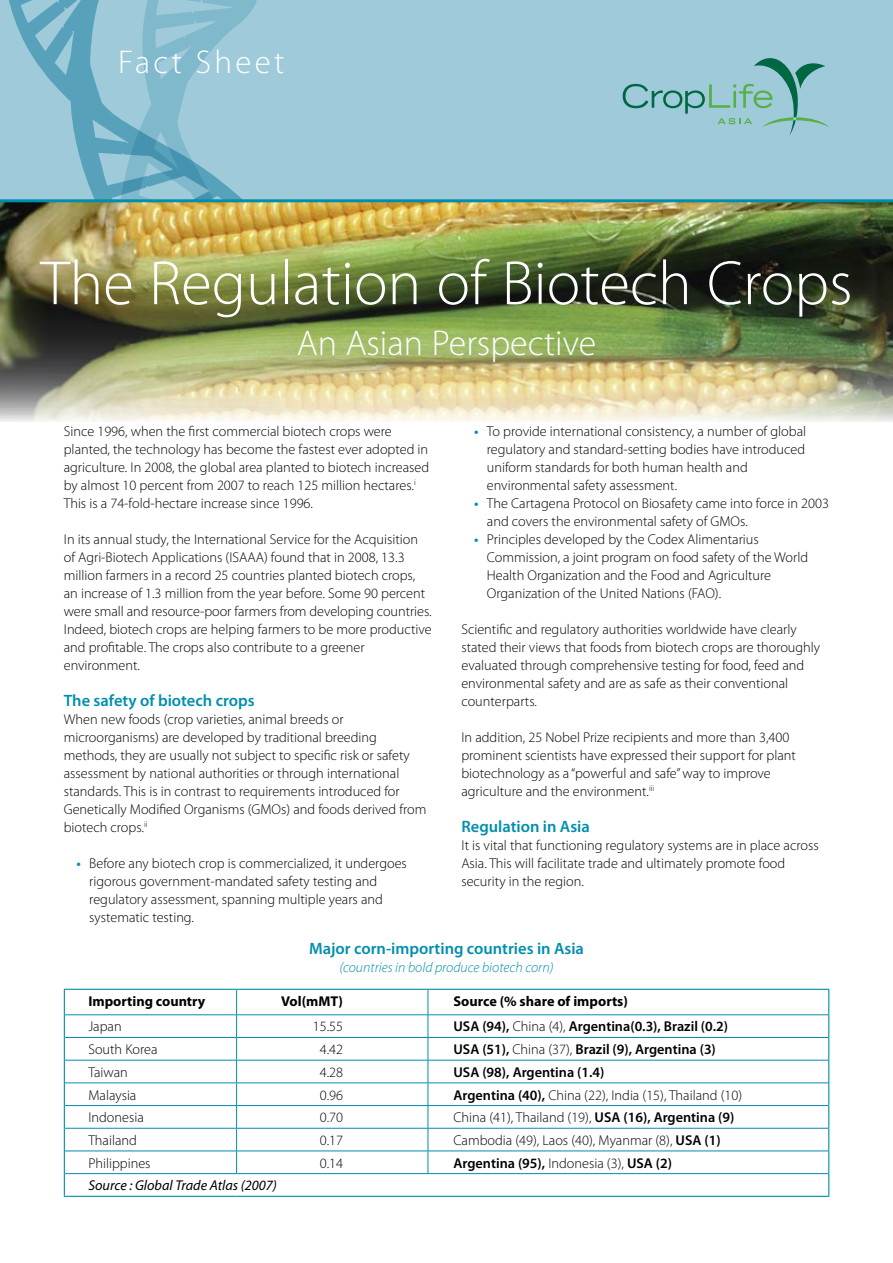
<style>
.page{position:relative;width:893px;height:1263px;background:#fff}
.page>*{position:absolute;margin:0;border:0;box-sizing:border-box;transform-origin:0 0}
.t1{font:300 63px "Myriad Pro";color:#fff}
.t2{font:300 36px "Myriad Pro";color:#fff}
.t3{font:300 33px "Myriad Pro";letter-spacing:.1em;color:#fff}
.t4{font:600 16.5px "Myriad Pro";color:#008eae}
.t5{font:300 14.25px/18px "Myriad Pro";color:#000}
.t6{font:600 14.25px "Myriad Pro";color:#000}
.t7{font:700 14.25px "Myriad Pro";color:#000}
.t8{font:italic 300 14.25px "Myriad Pro";color:#008eae}
.t9{font:italic 14.25px "Myriad Pro";color:#000}
.s1{font-weight:600;color:#008eae}
.s2{font-weight:300}
.s3{font-weight:600}
</style>
<div class="page">
<img style="left:0;top:202px;width:893px;height:220px">
<div style="left:0;top:0;width:893px;height:201px;background:#9fcada"></div>
<svg style="left:9px;top:0;width:79px;height:183px"></svg>
<svg style="left:88px;top:0;width:169px;height:199px"></svg>
<hr style="left:0;top:199px;width:893px;height:3px;background:#008eae">
<svg style="left:623px;top:58px;width:206px;height:78px"></svg>
<hr style="left:64px;top:989px;width:173px;height:1px;background:#008eae">
<hr style="left:237px;top:989px;width:191px;height:1px;background:#008eae">
<hr style="left:428px;top:989px;width:401px;height:1px;background:#008eae">
<svg style="left:64px;top:990px;width:1px;height:206px"></svg>
<svg style="left:828px;top:990px;width:1px;height:206px"></svg>
<hr style="left:64px;top:1196px;width:173px;height:1px;background:#008eae">
<hr style="left:237px;top:1196px;width:191px;height:1px;background:#008eae">
<hr style="left:428px;top:1196px;width:401px;height:1px;background:#008eae">
<hr style="left:65px;top:1014px;width:172px;height:1px;background:#008eae">
<hr style="left:237px;top:1014px;width:191px;height:1px;background:#008eae">
<hr style="left:428px;top:1014px;width:400px;height:1px;background:#008eae">
<hr style="left:65px;top:1037px;width:172px;height:1px;background:#008eae">
<hr style="left:237px;top:1037px;width:191px;height:1px;background:#008eae">
<hr style="left:428px;top:1037px;width:400px;height:1px;background:#008eae">
<hr style="left:65px;top:1060px;width:172px;height:1px;background:#008eae">
<hr style="left:237px;top:1060px;width:191px;height:1px;background:#008eae">
<hr style="left:428px;top:1060px;width:400px;height:1px;background:#008eae">
<hr style="left:65px;top:1082px;width:172px;height:1px;background:#008eae">
<hr style="left:237px;top:1082px;width:191px;height:1px;background:#008eae">
<hr style="left:428px;top:1082px;width:400px;height:1px;background:#008eae">
<hr style="left:65px;top:1105px;width:172px;height:1px;background:#008eae">
<hr style="left:237px;top:1105px;width:191px;height:1px;background:#008eae">
<hr style="left:428px;top:1105px;width:400px;height:1px;background:#008eae">
<hr style="left:65px;top:1128px;width:172px;height:1px;background:#008eae">
<hr style="left:237px;top:1128px;width:191px;height:1px;background:#008eae">
<hr style="left:428px;top:1128px;width:400px;height:1px;background:#008eae">
<hr style="left:65px;top:1150px;width:172px;height:1px;background:#008eae">
<hr style="left:237px;top:1150px;width:191px;height:1px;background:#008eae">
<svg style="left:236px;top:990px;width:1px;height:183px"></svg>
<hr style="left:428px;top:1150px;width:400px;height:1px;background:#008eae">
<svg style="left:428px;top:990px;width:1px;height:183px"></svg>
<hr style="left:65px;top:1173px;width:172px;height:1px;background:#008eae">
<hr style="left:237px;top:1173px;width:191px;height:1px;background:#008eae">
<hr style="left:428px;top:1173px;width:400px;height:1px;background:#008eae">
<h3 class="t3" style="left:118px;top:42px;width:168px">Fact Sheet</h3>
<h1 class="t1" style="left:40px;top:245px;width:814px">The Regulation of Biotech Crops</h1>
<h2 class="t2" style="left:297px;top:321px;width:301px">An Asian Perspective</h2>
<p class="t5" style="left:64px;top:422px;width:367px">Since 1996, when the first commercial biotech crops were planted, the technology has become the fastest ever adopted in agriculture. In 2008, the global area planted to biotech increased by almost 10 percent from 2007 to reach 125 million hectares.<sup>i </sup>This is a 74-fold-hectare increase since 1996.</p>
<p class="t5" style="left:64px;top:530px;width:369px">In its annual study, the International Service for the Acquisition of Agri-Biotech Applications (ISAAA) found that in 2008, 13.3 million farmers in a record 25 countries planted biotech crops, an increase of 1.3 million from the year before. Some 90 percent were small and resource-poor farmers from developing countries.<br>Indeed, biotech crops are helping farmers to be more productive and profitable. The crops also contribute to a greener environment.</p>
<p class="t4" style="left:64px;top:690px;width:192px">The safety of biotech crops</p>
<p class="t5" style="left:64px;top:710px;width:364px">When new foods (crop varieties, animal breeds or microorganisms) are developed by traditional breeding methods, they are usually not subject to specific risk or safety assessment by national authorities or through international standards. This is in contrast to requirements introduced for Genetically Modified Organisms (GMOs) and foods derived from biotech crops.<sup>ii</sup></p>
<p class="t5" style="left:89px;top:854px;width:319px;text-indent:-13px"><span class="s1">•</span> Before any biotech crop is commercialized, it undergoes rigorous government-mandated safety testing and regulatory assessment, spanning multiple years and systematic testing.</p>
<p class="t5" style="left:487px;top:422px;width:321px;text-indent:-13px"><span class="s1">•</span> To provide international consistency, a number of global regulatory and standard-setting bodies have introduced uniform standards for both human health and environmental safety assessment.</p>
<p class="t5" style="left:487px;top:494px;width:344px;text-indent:-13px"><span class="s1">•</span> The Cartagena Protocol on Biosafety came into force in 2003 and covers the environmental safety of GMOs.</p>
<p class="t5" style="left:487px;top:530px;width:323px;text-indent:-13px"><span class="s1">•</span> Principles developed by the Codex Alimentarius Commission, a joint program on food safety of the World Health Organization and the Food and Agriculture Organization of the United Nations (FAO).</p>
<p class="t5" style="left:461px;top:620px;width:360px">Scientific and regulatory authorities worldwide have clearly stated their views that foods from biotech crops are thoroughly evaluated through comprehensive testing for food, feed and environmental safety and are as safe as their conventional counterparts.</p>
<p class="t5" style="left:461px;top:728px;width:336px">In addition, 25 Nobel Prize recipients and more than 3,400 prominent scientists have expressed their support for plant biotechnology as a “powerful and safe” way to improve agriculture and the environment.<sup>iii</sup></p>
<p class="t4" style="left:461px;top:816px;width:130px">Regulation in Asia</p>
<p class="t5" style="left:461px;top:836px;width:359px">It is vital that functioning regulatory systems are in place across<br>Asia. This will facilitate trade and ultimately promote food security in the region.</p>
<p class="t4" style="left:309px;top:938px;width:276px">Major corn-importing countries in Asia</p>
<p class="t8" style="left:339px;top:959px;width:215px">(countries in bold produce biotech corn)</p>
<p class="t7" style="left:88px;top:992px;width:118px">Importing country</p>
<p class="t7" style="left:281px;top:992px;width:63px">Vol(mMT)</p>
<p class="t7" style="left:453px;top:992px;width:176px">Source (% share of imports)</p>
<p class="t5" style="left:88px;top:1017px;width:35px">Japan</p>
<p class="t5" style="left:313px;top:1017px;width:32px">15.55</p>
<p class="t6" style="left:453px;top:1017px;width:276px">USA (94), <span class="s2">China (4),</span> Argentina(0.3), Brazil (0.2)</p>
<p class="t5" style="left:88px;top:1040px;width:71px">South Korea</p>
<p class="t5" style="left:320px;top:1040px;width:25px">4.42</p>
<p class="t6" style="left:453px;top:1040px;width:264px">USA (51), <span class="s2">China (37),</span> Brazil (9), Argentina (3)</p>
<p class="t5" style="left:88px;top:1063px;width:41px">Taiwan</p>
<p class="t5" style="left:320px;top:1063px;width:25px">4.28</p>
<p class="t6" style="left:453px;top:1063px;width:152px">USA (98), Argentina (1.4)</p>
<p class="t5" style="left:88px;top:1086px;width:50px">Malaysia</p>
<p class="t5" style="left:320px;top:1086px;width:25px">0.96</p>
<p class="t5" style="left:453px;top:1086px;width:290px"><span class="s3">Argentina (40),</span> China (22), India (15), Thailand (10)</p>
<p class="t5" style="left:88px;top:1108px;width:57px">Indonesia</p>
<p class="t5" style="left:320px;top:1108px;width:25px">0.70</p>
<p class="t5" style="left:453px;top:1108px;width:282px">China (41), Thailand (19), <span class="s3">USA (16), Argentina (9)</span></p>
<p class="t5" style="left:88px;top:1131px;width:50px">Thailand</p>
<p class="t5" style="left:320px;top:1131px;width:25px">0.17</p>
<p class="t5" style="left:453px;top:1131px;width:269px">Cambodia (49), Laos (40), Myanmar (8), <span class="s3">USA (1)</span></p>
<p class="t5" style="left:88px;top:1154px;width:64px">Philippines</p>
<p class="t5" style="left:320px;top:1154px;width:25px">0.14</p>
<p class="t6" style="left:453px;top:1154px;width:220px">Argentina (95), <span class="s2">Indonesia (3),</span> USA (2)</p>
<p class="t9" style="left:88px;top:1177px;width:190px">Source : Global Trade Atlas (2007)</p>
</div>
